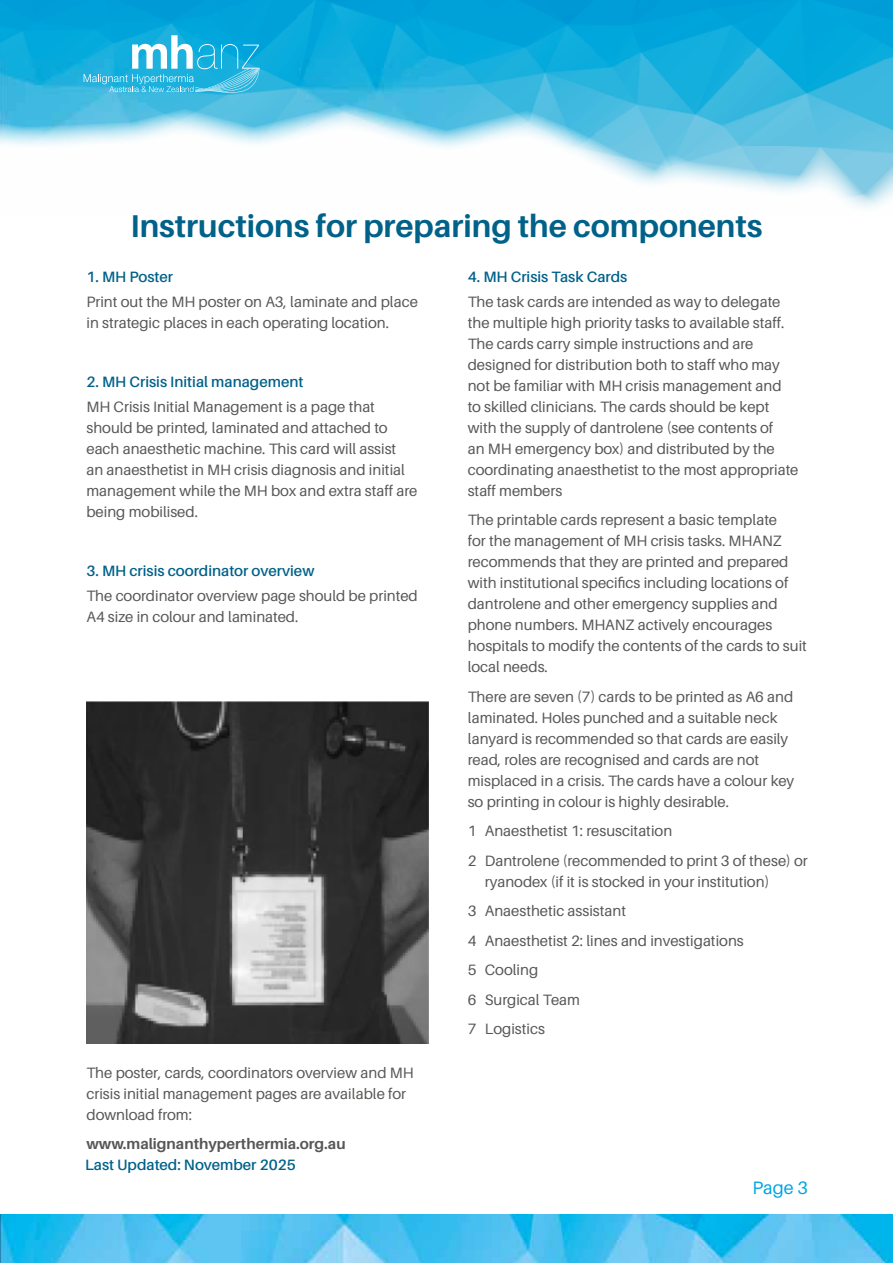
<style>
.page{position:relative;width:893px;height:1263px;background:#fff}
.page>*{position:absolute;margin:0;border:0;box-sizing:border-box;transform-origin:0 0}
.t1{font:700 31.5px "Aileron";color:#006189}
.t2{font:18px "Aileron";color:#00a6e5}
.t3{font:15px/21px "Aileron";color:#575756}
.t4{font:600 15px "Aileron";color:#006189}
.t5{font:700 15px "Aileron";color:#575756}
</style>
<div class="page">
<img style="left:1px;top:1214px;width:892px;height:49px">
<img style="left:0;top:0;width:893px;height:104px">
<svg style="left:0;top:104px;width:893px;height:104px;fill:#f6fbfd"></svg>
<svg style="left:84px;top:35px;width:176px;height:58px;background:#3dbbe2"></svg>
<img style="left:86px;top:702px;width:342px;height:342px">
<h1 class="t1" style="left:130px;top:208px;width:634px">Instructions for preparing the components</h1>
<p class="t4" style="left:86px;top:268px;width:88px">1. MH Poster</p>
<p class="t3" style="left:86px;top:291px;width:333px">Print out the MH poster on A3, laminate and place in strategic places in each operating location.</p>
<p class="t4" style="left:86px;top:373px;width:219px">2. MH Crisis Initial management</p>
<p class="t3" style="left:86px;top:397px;width:332px">MH Crisis Initial Management is a page that should be printed, laminated and attached to each anaesthetic machine. This card will assist<br>an anaesthetist in MH crisis diagnosis and initial management while the MH box and extra staff are being mobilised.</p>
<p class="t4" style="left:86px;top:563px;width:229px">3. MH crisis coordinator overview</p>
<p class="t3" style="left:86px;top:586px;width:333px">The coordinator overview page should be printed<br>A4 size in colour and laminated.</p>
<p class="t3" style="left:86px;top:1062px;width:329px">The poster, cards, coordinators overview and MH crisis initial management pages are available for download from:</p>
<p class="t5" style="left:86px;top:1135px;width:261px">www.malignanthyperthermia.org.au</p>
<p class="t4" style="left:85px;top:1157px;width:212px">Last Updated: November 2025</p>
<p class="t4" style="left:468px;top:268px;width:161px">4. MH Crisis Task Cards</p>
<p class="t3" style="left:468px;top:291px;width:332px">The task cards are intended as way to delegate the multiple high priority tasks to available staff.<br>The cards carry simple instructions and are designed for distribution both to staff who may not be familiar with MH crisis management and to skilled clinicians. The cards should be kept with the supply of dantrolene (see contents of<br>an MH emergency box) and distributed by the coordinating anaesthetist to the most appropriate staff members</p>
<p class="t3" style="left:468px;top:510px;width:341px">The printable cards represent a basic template<br>for the management of MH crisis tasks. MHANZ recommends that they are printed and prepared with institutional specifics including locations of dantrolene and other emergency supplies and phone numbers. MHANZ actively encourages hospitals to modify the contents of the cards to suit local needs.</p>
<p class="t3" style="left:468px;top:686px;width:328px">There are seven (7) cards to be printed as A6 and laminated. Holes punched and a suitable neck lanyard is recommended so that cards are easily read, roles are recognised and cards are not misplaced in a crisis. The cards have a colour key so printing in colour is highly desirable.</p>
<p class="t3" style="left:468px;top:816px;width:342px;line-height:29.5px">1 Anaesthetist 1: resuscitation<br>2 Dantrolene (recommended to print 3 of these) or</p>
<p class="t3" style="left:468px;top:867px;width:303px;line-height:29.5px;text-indent:17px">ryanodex (if it is stocked in your institution)<br>3 Anaesthetic assistant<br>4 Anaesthetist 2: lines and investigations<br>5 Cooling<br>6 Surgical Team<br>7 Logistics</p>
<p class="t2" style="left:752px;top:1178px;width:57px">Page 3</p>
</div>
